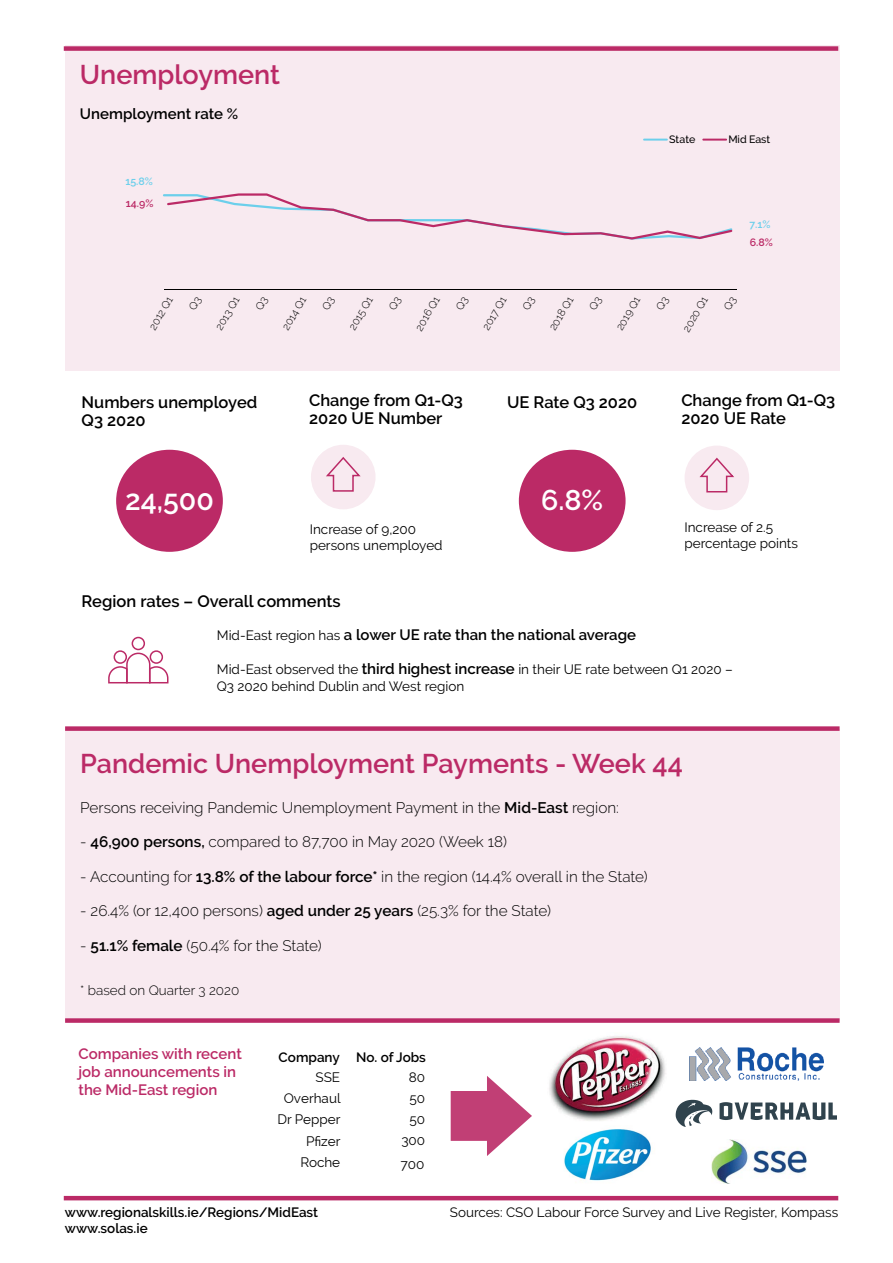
<style>
.page{position:relative;width:893px;height:1263px;background:#fff}
.page>*{position:absolute;margin:0;border:0;box-sizing:border-box;transform-origin:0 0}
.t1{font:600 28.5px "Raleway";color:#fff}
.t2{font:600 27px "Raleway";color:#bb2a66}
.t3{font:600 16.5px/18px "Raleway";color:#000}
.t4{font:300 15.3px "Raleway";color:#000}
.t5{font:600 15px "Raleway";color:#000}
.t6{font:600 15px/18px "Raleway";color:#bb2a66}
.t7{font:13.5px/16.2px "Raleway";color:#000}
.t8{font:600 13.5px "Raleway";color:#000}
.t9{font:13.5px "Raleway";color:#000}
.t10{font:300 13.5px "Raleway";color:#000}
.t11{font:300 10.65px "Raleway";color:#000}
.t12{font:500 10.65px "Raleway";letter-spacing:-.01em;color:#000}
.t13{font:600 10.65px "Raleway";color:#6ccfeb}
.t14{font:600 10.65px "Raleway";color:#bb2a66}
.s1{font-weight:400;font-size:13.5px}
.s2{font-weight:600;font-size:15px}
.s3{font-weight:600}
</style>
<div class="page">
<hr style="left:64px;top:1196px;width:774px;height:4px;background:#bb2a66">
<div style="left:65px;top:729px;width:775px;height:291px;background:#f8eaf0"></div>
<div style="left:65px;top:45px;width:775px;height:326px;background:#f8eaf0"></div>
<hr style="left:643px;top:139px;width:25px;height:2px;background:#6ccfeb">
<hr style="left:702px;top:139px;width:25px;height:2px;background:#bb2a66">
<hr style="left:164px;top:289px;width:572px;height:1px;background:#000">
<svg style="left:163px;top:193px;width:570px;height:47px"></svg>
<div style="left:65px;top:726px;width:775px;height:5px;background:#bb2a66"></div>
<div style="left:64px;top:46px;width:774px;height:5px;background:#bb2a66"></div>
<div style="left:116px;top:450px;width:107px;height:102px;background:#bb2a66;border-radius:50%"></div>
<div style="left:519px;top:450px;width:107px;height:102px;background:#bb2a66;border-radius:50%"></div>
<div style="left:132px;top:637px;width:13px;height:13px;border:2px solid #bb2a66;border-radius:50%"></div>
<div style="left:150px;top:650px;width:13px;height:14px;border:2px solid #bb2a66;border-radius:50%"></div>
<div style="left:114px;top:650px;width:13px;height:14px;border:2px solid #bb2a66;border-radius:50%"></div>
<svg style="left:108px;top:652px;width:61px;height:32px"></svg>
<div style="left:684px;top:446px;width:65px;height:64px;background:#f8eaf0;border-radius:50%"></div>
<svg style="left:699px;top:457px;width:35px;height:36px"></svg>
<div style="left:311px;top:445px;width:65px;height:64px;background:#f8eaf0;border-radius:50%"></div>
<svg style="left:326px;top:457px;width:35px;height:35px"></svg>
<img style="left:564px;top:1129px;width:87px;height:52px">
<svg style="left:451px;top:1076px;width:81px;height:80px"></svg>
<img style="left:549px;top:1036px;width:117px;height:85px">
<svg style="left:719px;top:1102px;width:118px;height:18px"></svg>
<svg style="left:676px;top:1100px;width:36px;height:27px"></svg>
<img style="left:689px;top:1047px;width:135px;height:33px">
<img style="left:712px;top:1140px;width:95px;height:44px">
<div style="left:65px;top:1018px;width:775px;height:5px;background:#bb2a66"></div>
<h2 class="t2" style="left:80px;top:59px;width:202px">Unemployment</h2>
<p class="t5" style="left:80px;top:105px;width:160px">Unemployment rate %</p>
<p class="t13" style="left:125px;top:175px;width:29px">15.8%</p>
<p class="t14" style="left:126px;top:197px;width:29px">14.9%</p>
<p class="t12" style="left:669px;top:133px;width:28px">State</p>
<p class="t12" style="left:728px;top:133px;width:43px">Mid East</p>
<p class="t13" style="left:749px;top:218px;width:23px">7.1%</p>
<p class="t14" style="left:750px;top:236px;width:25px">6.8%</p>
<p class="t11" style="left:146px;top:326px;width:38px;rotate:-60deg">2012 Q1</p>
<p class="t11" style="left:213px;top:326px;width:38px;rotate:-60deg">2013 Q1</p>
<p class="t11" style="left:279px;top:326px;width:38px;rotate:-60deg">2014 Q1</p>
<p class="t11" style="left:346px;top:326px;width:38px;rotate:-60deg">2015 Q1</p>
<p class="t11" style="left:413px;top:327px;width:39px;rotate:-60deg">2016 Q1</p>
<p class="t11" style="left:480px;top:326px;width:38px;rotate:-60deg">2017 Q1</p>
<p class="t11" style="left:546px;top:326px;width:39px;rotate:-60deg">2018 Q1</p>
<p class="t11" style="left:613px;top:326px;width:39px;rotate:-60deg">2019 Q1</p>
<p class="t11" style="left:680px;top:328px;width:40px;rotate:-60deg">2020 Q1</p>
<p class="t3" style="left:82px;top:393px;width:177px">Numbers unemployed<br>Q3 2020</p>
<p class="t3" style="left:309px;top:391px;width:155px">Change from Q1-Q3<br>2020 UE Number</p>
<p class="t3" style="left:507px;top:393px;width:132px">UE Rate Q3 2020</p>
<p class="t3" style="left:681px;top:391px;width:155px">Change from Q1-Q3<br>2020 UE Rate</p>
<h1 class="t1" style="left:125px;top:484px;width:90px">24,500</h1>
<h1 class="t1" style="left:541px;top:483px;width:64px">6.8%</h1>
<p class="t7" style="left:310px;top:521px;width:134px">Increase of 9,200 persons unemployed</p>
<p class="t7" style="left:684px;top:519px;width:115px">Increase of 2.5 percentage points</p>
<p class="t3" style="left:82px;top:592px;width:261px">Region rates – Overall comments</p>
<p class="t5" style="left:217px;top:626px;width:421px"><span class="s1">Mid-East region has</span> a lower UE rate than the national average</p>
<p class="t7" style="left:217px;top:661px;width:518px">Mid-East observed the <span class="s2">third highest increase</span> in their UE rate between Q1 2020 –<br>Q3 2020 behind Dublin and West region</p>
<h2 class="t2" style="left:80px;top:748px;width:604px">Pandemic Unemployment Payments - Week 44</h2>
<p class="t4" style="left:80px;top:798px;width:540px">Persons receiving Pandemic Unemployment Payment in the <span class="s3">Mid-East</span> region:</p>
<p class="t4" style="left:80px;top:833px;width:428px">- <span class="s3">46,900 persons,</span> compared to 87,700 in May 2020 (Week 18)</p>
<p class="t4" style="left:80px;top:867px;width:569px">- Accounting for <span class="s3">13.8% of the labour force*</span> in the region (14.4% overall in the State)</p>
<p class="t4" style="left:80px;top:902px;width:472px">- 26.4% (or 12,400 persons) <span class="s3">aged under 25 years</span> (25.3% for the State)</p>
<p class="t4" style="left:80px;top:936px;width:243px">- <span class="s3">51.1% female</span> (50.4% for the State)</p>
<p class="t10" style="left:80px;top:983px;width:161px">* based on Quarter 3 2020</p>
<p class="t6" style="left:78px;top:1044px;width:165px">Companies with recent job announcements in the Mid-East region</p>
<p class="t8" style="left:279px;top:1049px;width:149px">Company No. of Jobs</p>
<p class="t9" style="left:315px;top:1069px;width:26px">SSE</p>
<p class="t9" style="left:409px;top:1069px;width:18px">80</p>
<p class="t9" style="left:284px;top:1090px;width:58px">Overhaul</p>
<p class="t9" style="left:409px;top:1090px;width:17px">50</p>
<p class="t9" style="left:306px;top:1134px;width:36px">Pfizer</p>
<p class="t9" style="left:401px;top:1133px;width:25px">300</p>
<p class="t9" style="left:300px;top:1155px;width:41px">Roche</p>
<p class="t9" style="left:400px;top:1156px;width:26px">700</p>
<p class="t9" style="left:277px;top:1112px;width:65px">Dr Pepper</p>
<p class="t9" style="left:409px;top:1111px;width:17px">50</p>
<p class="t8" style="left:65px;top:1205px;width:255px">www.regionalskills.ie/Regions/MidEast</p>
<p class="t7" style="left:450px;top:1204px;width:390px">Sources: CSO Labour Force Survey and Live Register, Kompass</p>
<p class="t8" style="left:65px;top:1221px;width:84px">www.solas.ie</p>
</div>
